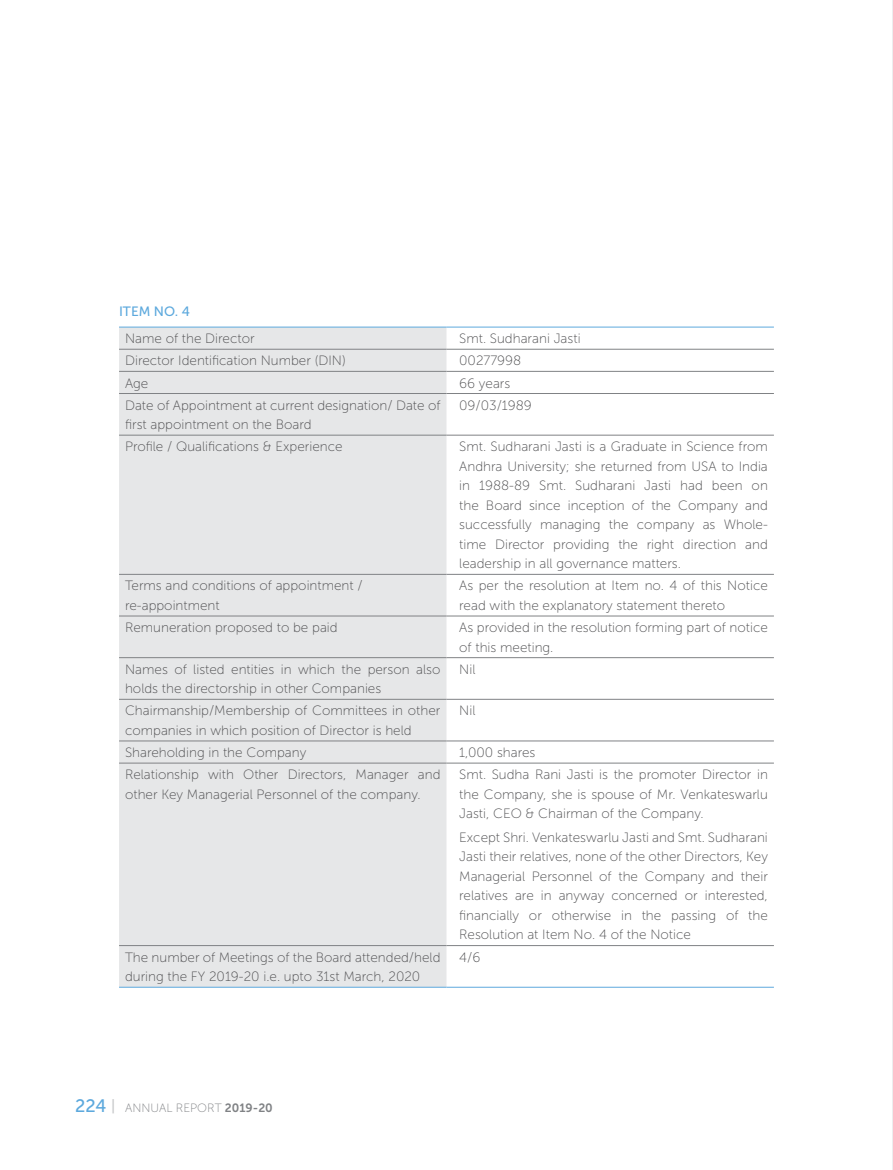
<style>
.page{position:relative;width:893px;height:1170px;background:#fff}
.page>*{position:absolute;margin:0;border:0;box-sizing:border-box;transform-origin:0 0}
.t1{font:13.5px/19.5px "Museo Sans 100";color:#4d4d4f}
.t2{font:13.5px "Museo Sans 500";color:#5da9dd}
.t3{font:12px "Museo Sans 100";color:#808285}
.s1{font-family:"Museo Sans 500";font-size:18px;color:#5da9dd}
.s2{font-family:"Museo Sans 500";font-size:15px;color:#c7c8ca}
.s3{font-family:"Museo Sans 700"}
</style>
<div class="page">
<div style="left:119px;top:328px;width:327px;height:658px;background:#e6e7e8"></div>
<hr style="left:119px;top:986px;width:327px;height:1px;background:#5da9dd">
<hr style="left:446px;top:986px;width:328px;height:1px;background:#5da9dd">
<hr style="left:119px;top:327px;width:327px;height:1px;background:#5da9dd">
<hr style="left:446px;top:327px;width:328px;height:1px;background:#5da9dd">
<hr style="left:119px;top:349px;width:327px;height:1px;background:#808285">
<hr style="left:446px;top:349px;width:328px;height:1px;background:#808285">
<hr style="left:119px;top:371px;width:327px;height:1px;background:#808285">
<hr style="left:446px;top:371px;width:328px;height:1px;background:#808285">
<hr style="left:119px;top:393px;width:327px;height:1px;background:#808285">
<hr style="left:446px;top:393px;width:328px;height:1px;background:#808285">
<hr style="left:119px;top:435px;width:327px;height:1px;background:#808285">
<hr style="left:446px;top:435px;width:328px;height:1px;background:#808285">
<hr style="left:119px;top:574px;width:327px;height:1px;background:#808285">
<hr style="left:446px;top:574px;width:328px;height:1px;background:#808285">
<hr style="left:119px;top:615px;width:327px;height:1px;background:#808285">
<hr style="left:446px;top:615px;width:328px;height:1px;background:#808285">
<hr style="left:119px;top:657px;width:327px;height:1px;background:#808285">
<hr style="left:446px;top:657px;width:328px;height:1px;background:#808285">
<hr style="left:119px;top:699px;width:327px;height:1px;background:#808285">
<hr style="left:446px;top:699px;width:328px;height:1px;background:#808285">
<hr style="left:119px;top:740px;width:327px;height:1px;background:#808285">
<hr style="left:446px;top:740px;width:328px;height:1px;background:#808285">
<hr style="left:119px;top:762px;width:327px;height:1px;background:#808285">
<hr style="left:446px;top:762px;width:328px;height:1px;background:#808285">
<hr style="left:119px;top:945px;width:327px;height:1px;background:#808285">
<hr style="left:446px;top:945px;width:328px;height:1px;background:#808285">
<hr style="left:892px;top:0;width:1px;height:1169px;background:#c7c8ca">
<p class="t2" style="left:119px;top:304px;width:72px">ITEM NO. 4</p>
<p class="t1" style="left:125px;top:329px;width:131px">Name of the Director</p>
<p class="t1" style="left:459px;top:329px;width:123px">Smt. Sudharani Jasti</p>
<p class="t1" style="left:125px;top:351px;width:222px">Director Identification Number (DIN)</p>
<p class="t1" style="left:459px;top:351px;width:64px">00277998</p>
<p class="t1" style="left:125px;top:373px;width:25px">Age</p>
<p class="t1" style="left:459px;top:373px;width:53px">66 years</p>
<p class="t1" style="left:125px;top:395px;width:317px">Date of Appointment at current designation/ Date of first appointment on the Board</p>
<p class="t1" style="left:459px;top:395px;width:74px">09/03/1989</p>
<p class="t1" style="left:125px;top:437px;width:219px">Profile / Qualifications &amp; Experience</p>
<p class="t1" style="left:459px;top:437px;width:310px;text-align:justify">Smt. Sudharani Jasti is a Graduate in Science from Andhra University; she returned from USA to India in 1988-89 Smt. Sudharani Jasti had been on the Board since inception of the Company and successfully managing the company as Whole&shy;time Director providing the right direction and leadership in all governance matters.</p>
<p class="t1" style="left:125px;top:576px;width:239px">Terms and conditions of appointment / re-appointment</p>
<p class="t1" style="left:459px;top:576px;width:310px">As per the resolution at Item no. 4 of this Notice read with the explanatory statement thereto</p>
<p class="t1" style="left:125px;top:617px;width:214px">Remuneration proposed to be paid</p>
<p class="t1" style="left:459px;top:617px;width:310px">As provided in the resolution forming part of notice of this meeting.</p>
<p class="t1" style="left:125px;top:659px;width:317px">Names of listed entities in which the person also holds the directorship in other Companies</p>
<p class="t1" style="left:459px;top:659px;width:18px">Nil</p>
<p class="t1" style="left:125px;top:701px;width:317px">Chairmanship/Membership of Committees in other companies in which position of Director is held</p>
<p class="t1" style="left:459px;top:701px;width:18px">Nil</p>
<p class="t1" style="left:125px;top:742px;width:183px">Shareholding in the Company</p>
<p class="t1" style="left:459px;top:742px;width:78px">1,000 shares</p>
<p class="t1" style="left:125px;top:764px;width:317px">Relationship with Other Directors, Manager and other Key Managerial Personnel of the company.</p>
<p class="t1" style="left:459px;top:764px;width:310px;text-align:justify">Smt. Sudha Rani Jasti is the promoter Director in the Company, she is spouse of Mr. Venkateswarlu Jasti, CEO &amp; Chairman of the Company.</p>
<p class="t1" style="left:459px;top:827px;width:310px;text-align:justify">Except Shri. Venkateswarlu Jasti and Smt. Sudharani Jasti their relatives, none of the other Directors, Key Managerial Personnel of the Company and their relatives are in anyway concerned or interested, financially or otherwise in the passing of the Resolution at Item No. 4 of the Notice</p>
<p class="t1" style="left:125px;top:947px;width:317px">The number of Meetings of the Board attended/held during the FY 2019-20 i.e. upto 31st March, 2020</p>
<p class="t1" style="left:459px;top:947px;width:23px">4/6</p>
<p class="t3" style="left:75px;top:1101px;width:199px"><span class="s1">224</span> <span class="s2">|</span> ANNUAL REPORT <span class="s3">2019-20</span></p>
</div>
